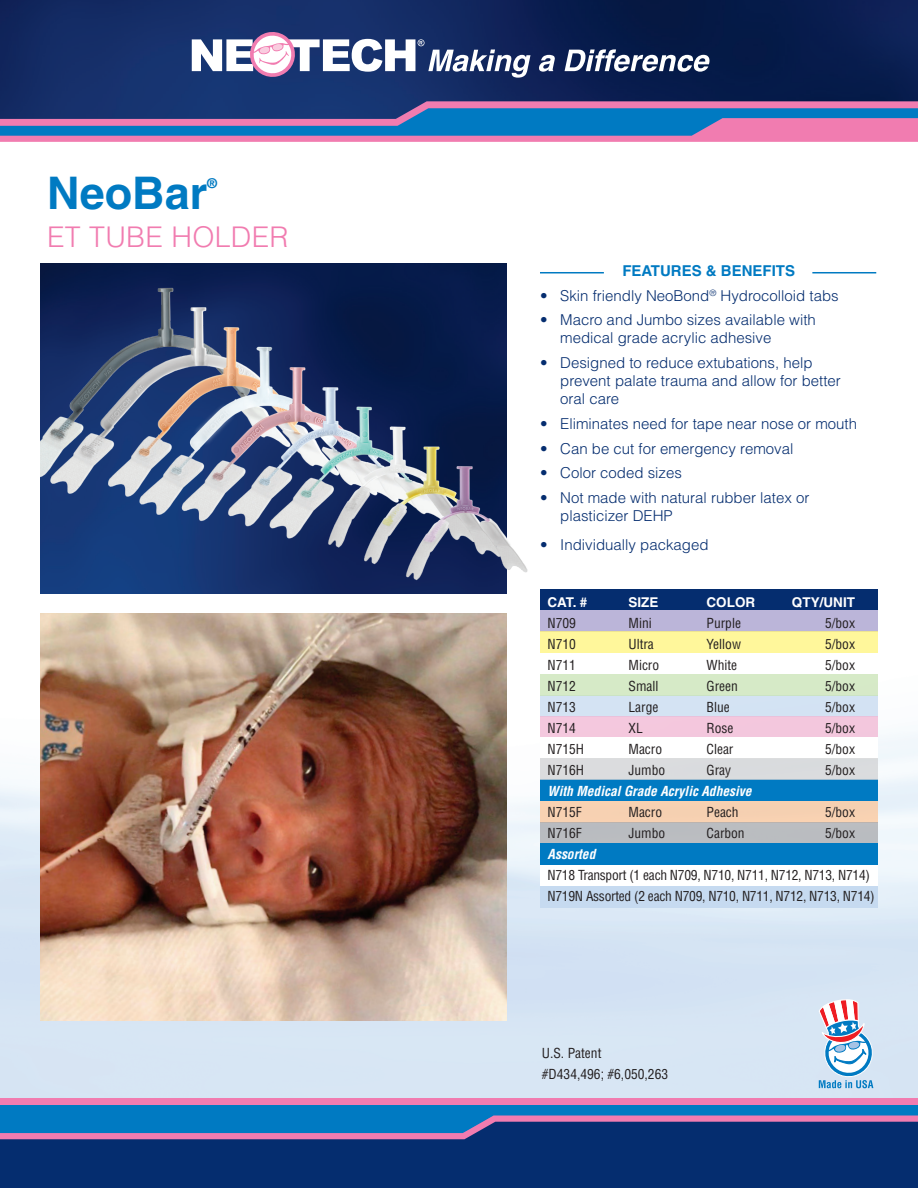
<style>
.page{position:relative;width:918px;height:1188px;background:#fff}
.page>*{position:absolute;margin:0;border:0;box-sizing:border-box;transform-origin:0 0}
.t1{font:700 45px "Helvetica LT Pro";color:#007ac2}
.t2{font:300 28.5px "Helvetica LT Pro";letter-spacing:.01em;color:#f17cb0}
.t3{font:300 15px/18px "Helvetica LT Pro";color:#052d6f}
.t4{font:700 15px "Helvetica LT Pro";color:#007ac2}
.t5{font:condensed 13.5px/21px "Helvetica LT Pro";color:#231f20}
.t6{font:condensed 13.5px/21px "Helvetica LT Pro";letter-spacing:-.02em;color:#231f20}
.t7{font:italic 700 condensed 13.5px "Helvetica LT Pro";color:#fff}
.t8{font:700 13.5px "Helvetica LT Pro";color:#fff}
.t9{font:700 13.5px "Helvetica LT Pro";color:#007ac2}
</style>
<div class="page">
<img style="left:0;top:589px;width:918px;height:510px">
<img style="left:40px;top:614px;width:466px;height:406px">
<div style="left:0;top:1116px;width:918px;height:72px;background:#052d6f"></div>
<svg style="left:0;top:1105px;width:918px;height:34px"></svg>
<div style="left:0;top:1099px;width:918px;height:6px;background:#f17cb0"></div>
<svg style="left:819px;top:999px;width:54px;height:89px"></svg>
<hr style="left:540px;top:272px;width:64px;height:1px;background:#007ac2">
<hr style="left:812px;top:272px;width:64px;height:1px;background:#007ac2">
<img style="left:0;top:0;width:918px;height:101px">
<svg style="left:0;top:101px;width:918px;height:41px"></svg>
<svg style="left:539px;top:55px;width:16px;height:17px"></svg>
<svg style="left:565px;top:49px;width:145px;height:23px"></svg>
<svg style="left:192px;top:32px;width:339px;height:46px"></svg>
<div style="left:540px;top:590px;width:338px;height:21px;background:#052d6f"></div>
<div style="left:540px;top:611px;width:338px;height:21px;background:#bbb5d9"></div>
<div style="left:540px;top:695px;width:338px;height:21px;background:#d4e3f3"></div>
<div style="left:540px;top:780px;width:338px;height:21px;background:#007ac2"></div>
<div style="left:540px;top:632px;width:338px;height:21px;background:#fff79b"></div>
<div style="left:540px;top:716px;width:338px;height:22px;background:#f4c7dd"></div>
<div style="left:540px;top:801px;width:338px;height:21px;background:#f6d1b2"></div>
<div style="left:540px;top:653px;width:338px;height:21px;background:#fff"></div>
<div style="left:540px;top:738px;width:338px;height:21px;background:#fff"></div>
<div style="left:540px;top:822px;width:338px;height:21px;background:#babcc0"></div>
<div style="left:540px;top:866px;width:338px;height:21px;background:#fff"></div>
<div style="left:540px;top:674px;width:338px;height:21px;background:#d6eac7"></div>
<div style="left:540px;top:759px;width:338px;height:21px;background:#dadcde"></div>
<div style="left:540px;top:843px;width:338px;height:21px;background:#007ac2"></div>
<div style="left:540px;top:887px;width:338px;height:21px;background:#c6daf0"></div>
<img style="left:40px;top:263px;width:492px;height:334px">
<h1 class="t1" style="left:47px;top:166px;width:162px">NeoBar</h1>
<p class="t9" style="left:207px;top:175px;width:11px">®</p>
<h2 class="t2" style="left:47px;top:219px;width:243px">ET TUBE HOLDER</h2>
<p class="t4" style="left:622px;top:262px;width:174px">FEATURES &amp; BENEFITS</p>
<p class="t3" style="left:540px;top:286px;width:300px">• Skin friendly NeoBond<sup>®</sup> Hydrocolloid tabs</p>
<p class="t3" style="left:560px;top:311px;width:257px;text-indent:-20px">• Macro and Jumbo sizes available with medical grade acrylic adhesive</p>
<p class="t3" style="left:560px;top:354px;width:282px;text-indent:-20px">• Designed to reduce extubations, help prevent palate trauma and allow for better oral care</p>
<p class="t3" style="left:540px;top:414px;width:319px">• Eliminates need for tape near nose or mouth</p>
<p class="t3" style="left:540px;top:439px;width:255px">• Can be cut for emergency removal</p>
<p class="t3" style="left:540px;top:464px;width:143px">• Color coded sizes</p>
<p class="t3" style="left:560px;top:489px;width:251px;text-indent:-20px">• Not made with natural rubber latex or plasticizer DEHP</p>
<p class="t3" style="left:540px;top:535px;width:170px">• Individually packaged</p>
<p class="t8" style="left:548px;top:594px;width:41px">CAT. #</p>
<p class="t8" style="left:628px;top:594px;width:32px">SIZE</p>
<p class="t8" style="left:707px;top:594px;width:50px">COLOR</p>
<p class="t8" style="left:792px;top:594px;width:65px">QTY/UNIT</p>
<p class="t5" style="left:548px;top:612px;width:30px">N709</p>
<p class="t5" style="left:628px;top:612px;width:25px">Mini</p>
<p class="t5" style="left:707px;top:612px;width:36px">Purple</p>
<p class="t5" style="left:825px;top:612px;width:31px">5/box</p>
<p class="t5" style="left:548px;top:633px;width:30px">N710</p>
<p class="t5" style="left:628px;top:633px;width:27px">Ultra</p>
<p class="t5" style="left:707px;top:633px;width:36px">Yellow</p>
<p class="t5" style="left:825px;top:633px;width:31px">5/box</p>
<p class="t5" style="left:548px;top:654px;width:30px">N711</p>
<p class="t5" style="left:628px;top:654px;width:32px">Micro</p>
<p class="t5" style="left:707px;top:654px;width:32px">White</p>
<p class="t5" style="left:825px;top:654px;width:31px">5/box</p>
<p class="t5" style="left:548px;top:675px;width:30px">N712</p>
<p class="t5" style="left:628px;top:675px;width:32px">Small</p>
<p class="t5" style="left:707px;top:675px;width:33px">Green</p>
<p class="t5" style="left:825px;top:675px;width:31px">5/box</p>
<p class="t5" style="left:548px;top:696px;width:30px">N713</p>
<p class="t5" style="left:628px;top:696px;width:31px">Large</p>
<p class="t5" style="left:707px;top:696px;width:25px">Blue</p>
<p class="t5" style="left:825px;top:696px;width:31px">5/box</p>
<p class="t5" style="left:548px;top:717px;width:30px">N714</p>
<p class="t5" style="left:628px;top:717px;width:16px">XL</p>
<p class="t5" style="left:707px;top:717px;width:28px">Rose</p>
<p class="t5" style="left:825px;top:717px;width:31px">5/box</p>
<p class="t5" style="left:548px;top:738px;width:38px">N715H</p>
<p class="t5" style="left:628px;top:738px;width:35px">Macro</p>
<p class="t5" style="left:707px;top:738px;width:28px">Clear</p>
<p class="t5" style="left:825px;top:738px;width:31px">5/box</p>
<p class="t5" style="left:548px;top:759px;width:38px">N716H</p>
<p class="t5" style="left:628px;top:759px;width:38px">Jumbo</p>
<p class="t5" style="left:707px;top:759px;width:26px">Gray</p>
<p class="t5" style="left:825px;top:759px;width:31px">5/box</p>
<p class="t7" style="left:548px;top:782px;width:206px">With Medical Grade Acrylic Adhesive</p>
<p class="t5" style="left:548px;top:801px;width:36px">N715F</p>
<p class="t5" style="left:628px;top:801px;width:35px">Macro</p>
<p class="t5" style="left:707px;top:801px;width:34px">Peach</p>
<p class="t5" style="left:825px;top:801px;width:31px">5/box</p>
<p class="t5" style="left:548px;top:822px;width:36px">N716F</p>
<p class="t5" style="left:628px;top:822px;width:38px">Jumbo</p>
<p class="t5" style="left:707px;top:822px;width:40px">Carbon</p>
<p class="t5" style="left:825px;top:822px;width:31px">5/box</p>
<p class="t7" style="left:548px;top:845px;width:49px">Assorted</p>
<p class="t6" style="left:548px;top:864px;width:329px">N718 Transport (1 each N709, N710, N711, N712, N713, N714)<br>N719N Assorted (2 each N709, N710, N711, N712, N713, N714)</p>
<p class="t5" style="left:542px;top:1043px;width:128px">U.S. Patent<br>#D434,496; #6,050,263</p>
</div>
